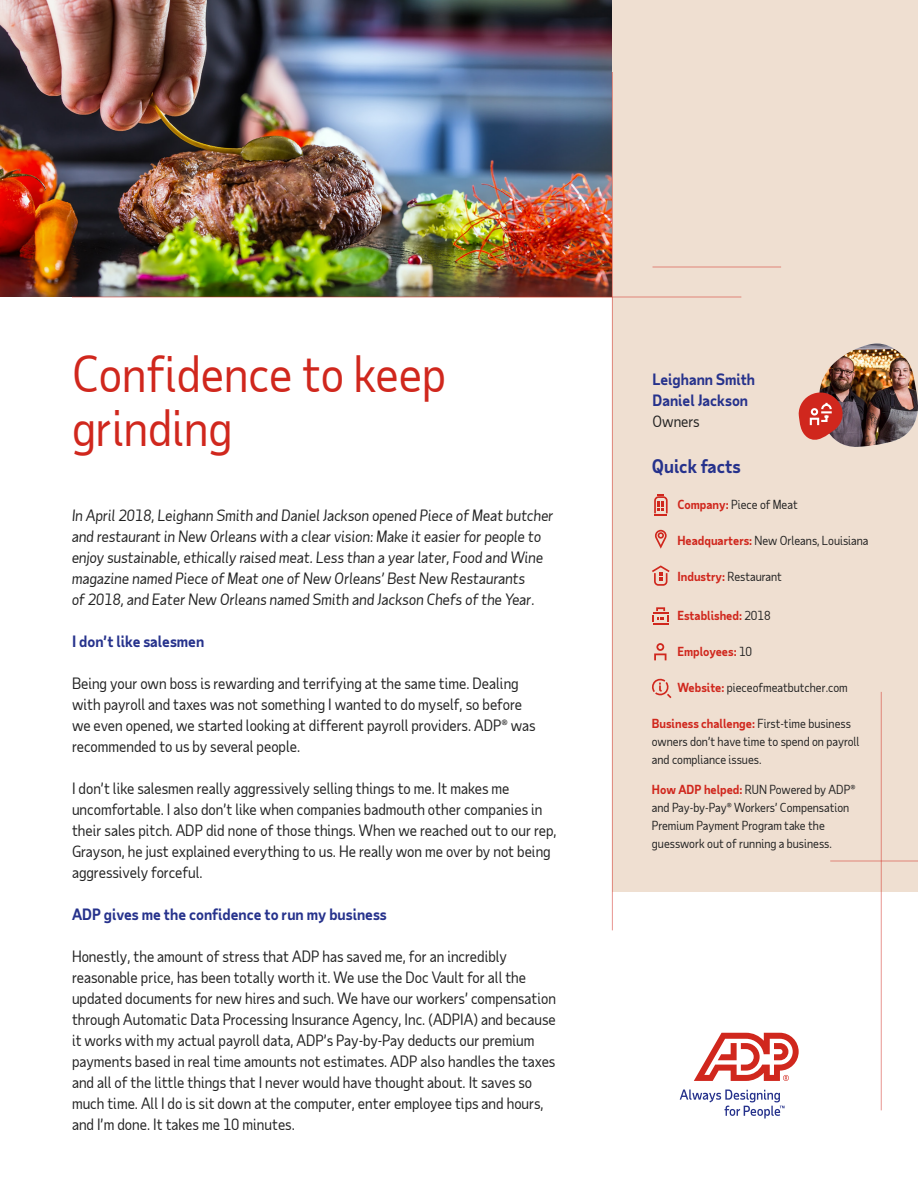
<style>
.page{position:relative;width:918px;height:1188px;background:#fff}
.page>*{position:absolute;margin:0;border:0;box-sizing:border-box;transform-origin:0 0}
.Case_study_title{font:48px/54px "Taub Sans";color:#d0271d}
.Accent_-_vitals{font:700 18px "Taub Sans";color:#26328c}
.Body{font:15px/21px "Taub Sans";color:#222}
.Body-2{font:italic 15px/21px "Taub Sans";color:#222}
.Second-level_heading{font:700 15px "Taub Sans";color:#26328c}
.Body-3{font:700 15px/21px "Taub Sans";color:#26328c}
.Accent_-_vitals_-_co{font:12px/18px "Taub Sans";color:#222}
.Accent_-_vitals-2{font:12px "Taub Sans";color:#222}
.Accent_-_vitals-3{font:700 12px "Taub Sans";color:#d0271d}
.s1{font-weight:400;color:#222}
.s2{font-weight:700;color:#d0271d}
</style>
<div class="page">
<div style="left:613px;top:0;width:305px;height:892px;background:#efdfd1"></div>
<img style="left:0;top:0;width:612px;height:296px">
<hr style="left:612px;top:72px;width:1px;height:858px;background:#d0271d">
<hr style="left:881px;top:692px;width:1px;height:418px;background:#d0271d">
<hr style="left:72px;top:297px;width:669px;height:1px;background:#d0271d">
<hr style="left:652px;top:267px;width:129px;height:1px;background:#d0271d">
<hr style="left:830px;top:861px;width:88px;height:1px;background:#d0271d">
<svg style="left:694px;top:1033px;width:105px;height:48px"></svg>
<svg style="left:680px;top:1090px;width:105px;height:29px"></svg>
<img style="left:799px;top:343px;width:119px;height:104px">
<svg style="left:652px;top:565px;width:18px;height:21px"></svg>
<svg style="left:652px;top:607px;width:17px;height:18px"></svg>
<svg style="left:652px;top:678px;width:19px;height:20px"></svg>
<svg style="left:654px;top:494px;width:14px;height:22px"></svg>
<svg style="left:655px;top:530px;width:12px;height:19px"></svg>
<svg style="left:654px;top:643px;width:12px;height:17px"></svg>
<p class="Case_study_title" style="left:72px;top:346px;width:376px">Confidence to keep grinding</p>
<p class="Body-2" style="left:72px;top:504px;width:483px">In April 2018, Leighann Smith and Daniel Jackson opened Piece of Meat butcher and restaurant in New Orleans with a clear vision: Make it easier for people to enjoy sustainable, ethically raised meat. Less than a year later, Food and Wine magazine named Piece of Meat one of New Orleans’ Best New Restaurants<br>of 2018, and Eater New Orleans named Smith and Jackson Chefs of the Year.</p>
<p class="Second-level_heading" style="left:72px;top:631px;width:134px">I don’t like salesmen</p>
<p class="Body" style="left:72px;top:672px;width:465px">Being your own boss is rewarding and terrifying at the same time. Dealing with payroll and taxes was not something I wanted to do myself, so before we even opened, we started looking at different payroll providers. ADP® was recommended to us by several people.</p>
<p class="Body" style="left:72px;top:777px;width:486px">I don’t like salesmen really aggressively selling things to me. It makes me uncomfortable. I also don’t like when companies badmouth other companies in their sales pitch. ADP did none of those things. When we reached out to our rep, Grayson, he just explained everything to us. He really won me over by not being aggressively forceful.</p>
<p class="Second-level_heading" style="left:72px;top:904px;width:316px">ADP gives me the confidence to run my business</p>
<p class="Body" style="left:72px;top:945px;width:485px">Honestly, the amount of stress that ADP has saved me, for an incredibly reasonable price, has been totally worth it. We use the Doc Vault for all the updated documents for new hires and such. We have our workers’ compensation through Automatic Data Processing Insurance Agency, Inc. (ADPIA) and because it works with my actual payroll data, ADP’s Pay-by-Pay deducts our premium payments based in real time amounts not estimates. ADP also handles the taxes and all of the little things that I never would have thought about. It saves so much time. All I do is sit down at the computer, enter employee tips and hours, and I’m done. It takes me 10 minutes.</p>
<p class="Body-3" style="left:652px;top:368px;width:104px">Leighann Smith<br>Daniel Jackson<br><span class="s1">Owners</span></p>
<p class="Accent_-_vitals" style="left:652px;top:455px;width:90px">Quick facts</p>
<p class="Accent_-_vitals-2" style="left:677px;top:497px;width:122px"><span class="s2">Company:</span> Piece of Meat</p>
<p class="Accent_-_vitals-2" style="left:677px;top:533px;width:193px"><span class="s2">Headquarters:</span> New Orleans, Louisiana</p>
<p class="Accent_-_vitals-2" style="left:677px;top:569px;width:106px"><span class="s2">Industry:</span> Restaurant</p>
<p class="Accent_-_vitals-3" style="left:677px;top:608px;width:95px">Established: <span class="s1">2018</span></p>
<p class="Accent_-_vitals-3" style="left:677px;top:644px;width:76px">Employees: <span class="s1">10</span></p>
<p class="Accent_-_vitals-2" style="left:677px;top:680px;width:172px"><span class="s2">Website:</span> pieceofmeatbutcher.com</p>
<p class="Accent_-_vitals_-_co" style="left:652px;top:715px;width:209px"><span class="s2">Business challenge:</span> First-time business owners don’t have time to spend on payroll and compliance issues.</p>
<p class="Accent_-_vitals_-_co" style="left:652px;top:781px;width:205px"><span class="s2">How ADP helped:</span> RUN Powered by ADP® and Pay-by-Pay® Workers’ Compensation Premium Payment Program take the guesswork out of running a business.</p>
</div>
